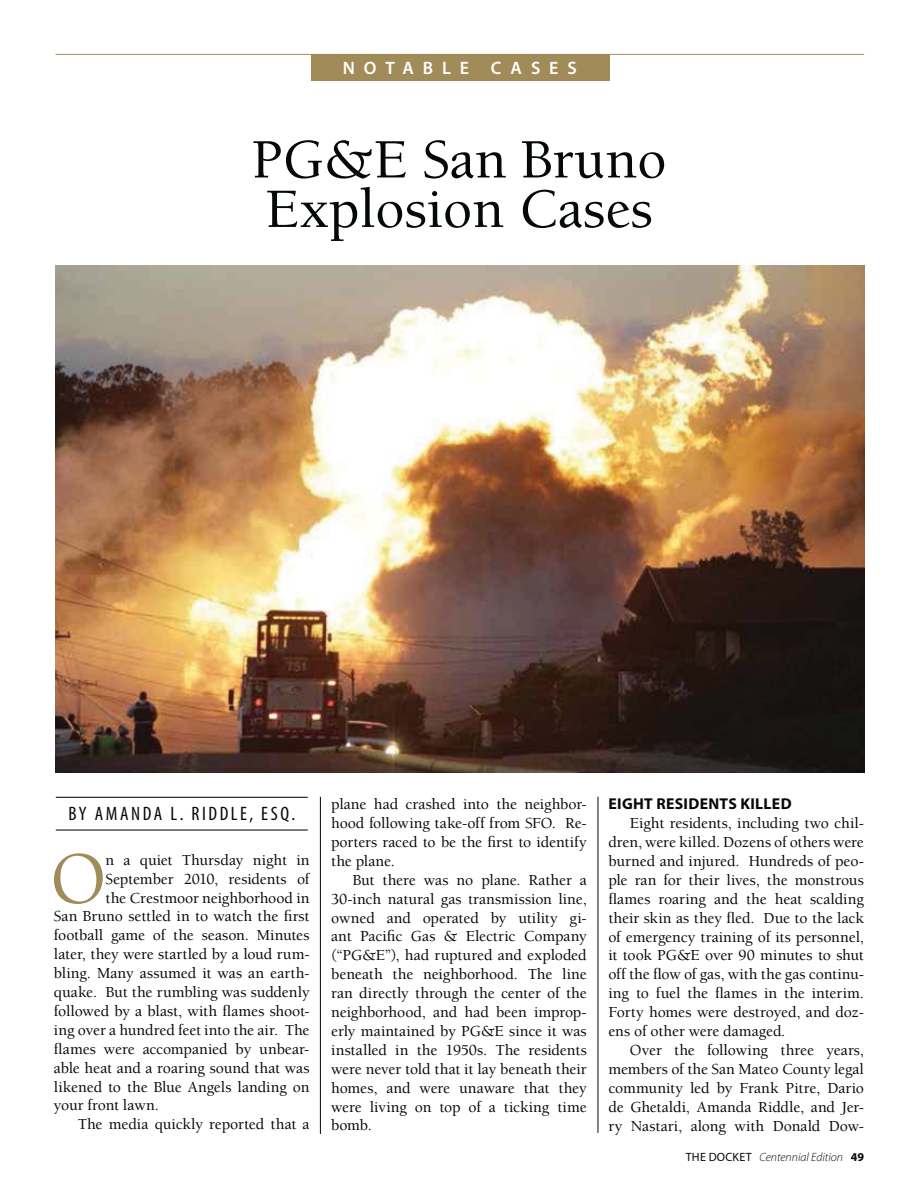
<style>
.page{position:relative;width:918px;height:1188px;background:#fff}
.page>*{position:absolute;margin:0;border:0;box-sizing:border-box;transform-origin:0 0}
.t1{font:500 75.3px "Berkeley";color:#a18b59}
.t2{font:500 57px/49.5px "Berkeley";color:#040809}
.t3{font:condensed 19.5px "Myriad Pro";letter-spacing:.13em;color:#040809}
.t4{font:600 18px "Myriad Pro";letter-spacing:.495em;color:#fff}
.t5{font:500 15.75px/18.9px "Berkeley";letter-spacing:-.005em;color:#040809;text-align:justify}
.t6{font:700 15.75px "Myriad Pro";letter-spacing:.02em;color:#040809}
.t7{font:italic 300 12px "Myriad Pro";color:#040809}
.s1{font-weight:400;font-style:normal}
.s2{font-weight:700;font-style:normal}
</style>
<div class="page">
<hr style="left:56px;top:797px;width:252px;height:1px;background:#040809">
<hr style="left:56px;top:830px;width:252px;height:1px;background:#040809">
<img style="left:56px;top:265px;width:808px;height:508px">
<hr style="left:320px;top:797px;width:1px;height:337px;background:#040809">
<hr style="left:598px;top:797px;width:1px;height:336px;background:#040809">
<hr style="left:56px;top:54px;width:808px;height:1px;background:#a18b59">
<div style="left:311px;top:54px;width:299px;height:27px;background:#a18b59"></div>
<p class="t4" style="left:343px;top:57px;width:235px">NOTABLE CASES</p>
<h2 class="t2" style="left:251px;top:140px;width:417px">PG&amp;E San Bruno<br>Explosion Cases</h2>
<p class="t3" style="left:68px;top:802px;width:228px">BY AMANDA L. RIDDLE, ESQ.</p>
<h1 class="t1" style="left:50px;top:849px;width:57px">O</h1>
<p class="t5" style="left:105px;top:852px;width:206px">n a quiet Thursday night in</p>
<p class="t5" style="left:105px;top:871px;width:206px">September 2010, residents of</p>
<p class="t5" style="left:105px;top:890px;width:206px">the Crestmoor neighborhood in</p>
<p class="t5" style="left:54px;top:908px;width:257px">San Bruno settled in to watch the first</p>
<p class="t5" style="left:54px;top:927px;width:257px">football game of the season. Minutes</p>
<p class="t5" style="left:54px;top:946px;width:257px">later, they were startled by a loud rum-</p>
<p class="t5" style="left:54px;top:965px;width:257px">bling. Many assumed it was an earth-</p>
<p class="t5" style="left:54px;top:984px;width:257px">quake. But the rumbling was suddenly</p>
<p class="t5" style="left:54px;top:1003px;width:257px">followed by a blast, with flames shoot-</p>
<p class="t5" style="left:54px;top:1022px;width:257px">ing over a hundred feet into the air. The</p>
<p class="t5" style="left:54px;top:1041px;width:257px">flames were accompanied by unbear-</p>
<p class="t5" style="left:54px;top:1060px;width:257px">able heat and a roaring sound that was</p>
<p class="t5" style="left:54px;top:1079px;width:257px">likened to the Blue Angels landing on</p>
<p class="t5" style="left:54px;top:1097px;width:106px">your front lawn.</p>
<p class="t5" style="left:78px;top:1116px;width:233px">The media quickly reported that a</p>
<p class="t5" style="left:331px;top:796px;width:257px">plane had crashed into the neighbor&shy;hood following take-off from SFO. Re&shy;porters raced to be the first to identify the plane.</p>
<p class="t5" style="left:331px;top:872px;width:257px;text-indent:22px">But there was no plane. Rather a 30-inch natural gas transmission line, owned and operated by utility gi&shy;ant Pacific Gas &amp; Electric Company (“PG&amp;E”), had ruptured and exploded beneath the neighborhood. The line ran directly through the center of the neighborhood, and had been improp&shy;erly maintained by PG&amp;E since it was installed in the 1950s. The residents were never told that it lay beneath their homes, and were unaware that they were living on top of a ticking time bomb.</p>
<p class="t6" style="left:609px;top:795px;width:185px">EIGHT RESIDENTS KILLED</p>
<p class="t5" style="left:608px;top:815px;width:257px;text-indent:22px">Eight residents, including two chil&shy;dren, were killed. Dozens of others were burned and injured. Hundreds of peo&shy;ple ran for their lives, the monstrous flames roaring and the heat scalding their skin as they fled. Due to the lack of emergency training of its personnel, it took PG&amp;E over 90 minutes to shut off the flow of gas, with the gas continu&shy;ing to fuel the flames in the interim.<br>Forty homes were destroyed, and doz&shy;ens of other were damaged.</p>
<p class="t5" style="left:608px;top:1042px;width:257px;text-indent:22px">Over the following three years, members of the San Mateo County legal community led by Frank Pitre, Dario de Ghetaldi, Amanda Riddle, and Jer&shy;ry Nastari, along with Donald Dow-</p>
<p class="t7" style="left:686px;top:1150px;width:180px"><span class="s1">THE DOCKET</span> Centennial Edition <span class="s2">49</span></p>
</div>
